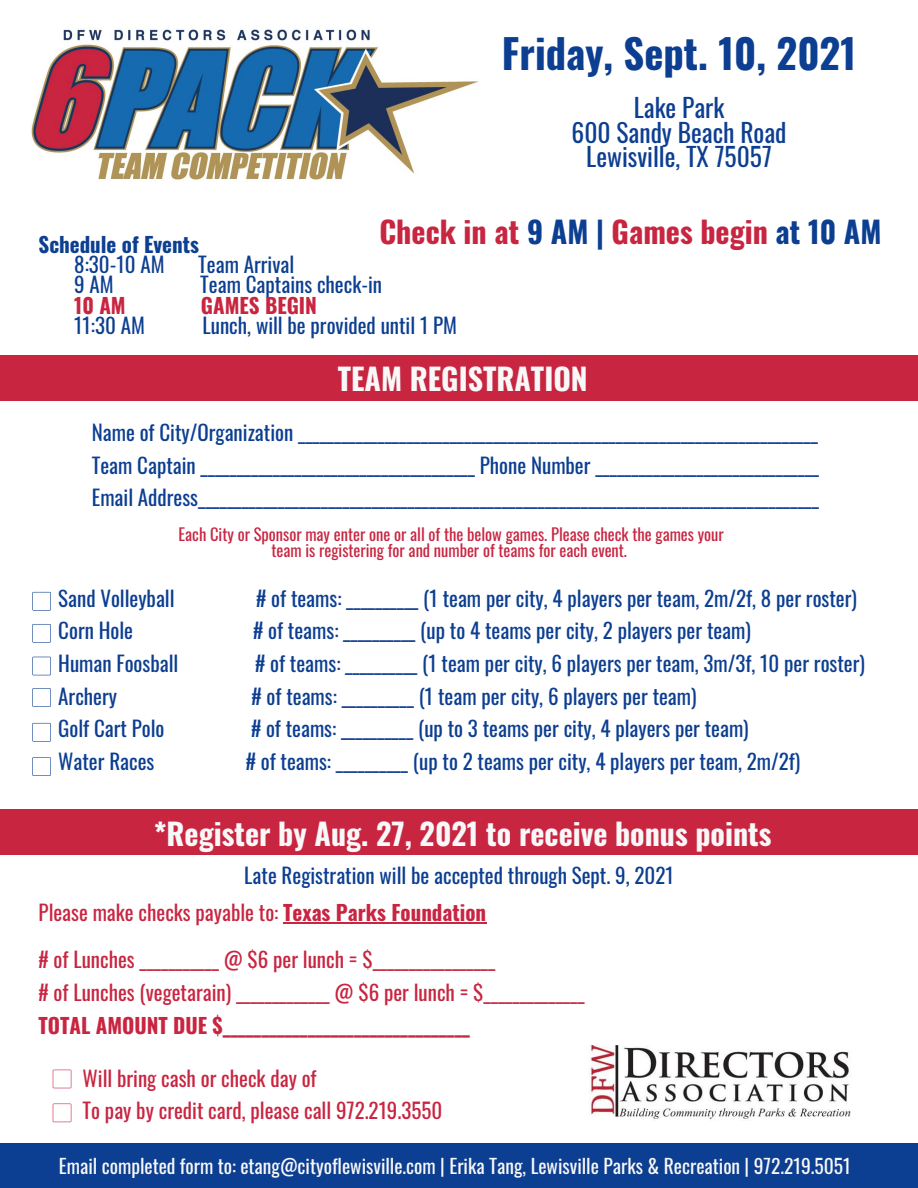
<style>
.page{position:relative;width:918px;height:1188px;background:#fff}
.page>*{position:absolute;margin:0;border:0;box-sizing:border-box;transform-origin:0 0}
.t1{font:700 40.5px "Oswald";color:#0c3e91}
.t2{font:700 30px "Oswald";color:#f8f8f8}
.t3{font:700 30px "Oswald";color:#c82541}
.t4{font:25.5px "Oswald";color:#0c3e91}
.t5{font:21px "Oswald";color:#0c3e91}
.t6{font:21px "Oswald";color:#c82541}
.t7{font:700 21px "Oswald";color:#c82541}
.t8{font:700 21px "Oswald";color:#0c3e91}
.t9{font:19.5px "Oswald";color:#f8f8f8}
.t10{font:16.5px/15.8px "Oswald";color:#c82541;text-align:center}
.s1{color:#0c3e91}
.s2{font-weight:700}
</style>
<div class="page">
<img style="left:31px;top:29px;width:448px;height:151px">
<img style="left:589px;top:1045px;width:262px;height:74px">
<div style="left:0;top:355px;width:918px;height:45px;background:#c82541"></div>
<div style="left:0;top:810px;width:918px;height:45px;background:#c82541"></div>
<hr style="left:283px;top:922px;width:203px;height:1px;background:#c82541">
<div style="left:0;top:1143px;width:918px;height:45px;background:#0c3e91"></div>
<svg style="left:32px;top:592px;width:19px;height:19px"></svg>
<svg style="left:32px;top:624px;width:19px;height:19px"></svg>
<svg style="left:32px;top:657px;width:19px;height:18px"></svg>
<svg style="left:32px;top:688px;width:19px;height:19px"></svg>
<svg style="left:32px;top:723px;width:19px;height:19px"></svg>
<svg style="left:32px;top:757px;width:19px;height:19px"></svg>
<svg style="left:53px;top:1070px;width:18px;height:18px"></svg>
<svg style="left:53px;top:1104px;width:18px;height:18px"></svg>
<p class="t1" style="left:502px;top:21px;width:356px">Friday, Sept. 10, 2021</p>
<p class="t8" style="left:39px;top:228px;width:162px">Schedule of Events</p>
<p class="t4" style="left:634px;top:88px;width:92px">Lake Park</p>
<p class="t4" style="left:572px;top:112px;width:216px">600 Sandy Beach Road</p>
<p class="t4" style="left:586px;top:137px;width:187px">Lewisville, TX 75057</p>
<p class="t3" style="left:379px;top:208px;width:504px">Check in at <span class="s1">9 AM |</span> Games begin <span class="s1">at 10 AM</span></p>
<p class="t5" style="left:74px;top:248px;width:92px">8:30-10 AM</p>
<p class="t5" style="left:198px;top:248px;width:97px">Team Arrival</p>
<p class="t5" style="left:74px;top:268px;width:41px">9 AM</p>
<p class="t5" style="left:200px;top:268px;width:183px">Team Captains check-in</p>
<p class="t7" style="left:74px;top:289px;width:53px">10 AM</p>
<p class="t7" style="left:201px;top:289px;width:118px">GAMES BEGIN</p>
<p class="t5" style="left:74px;top:309px;width:72px">11:30 AM</p>
<p class="t5" style="left:203px;top:309px;width:256px">Lunch, will be provided until 1 PM</p>
<p class="t2" style="left:338px;top:355px;width:251px">TEAM REGISTRATION</p>
<p class="t5" style="left:92px;top:416px;width:728px">Name of City/Organization ________________________________________________________________________</p>
<p class="t5" style="left:92px;top:449px;width:729px">Team Captain ______________________________________ Phone Number _______________________________</p>
<p class="t5" style="left:92px;top:481px;width:729px">Email Address______________________________________________________________________________________</p>
<p class="t10" style="left:178px;top:526px;width:547px">Each City or Sponsor may enter one or all of the below games. Please check the games your team is registering for and number of teams for each event.</p>
<p class="t5" style="left:58px;top:582px;width:118px">Sand Volleyball</p>
<p class="t5" style="left:256px;top:582px;width:602px"># of teams: __________ (1 team per city, 4 players per team, 2m/2f, 8 per roster)</p>
<p class="t5" style="left:58px;top:614px;width:76px">Corn Hole</p>
<p class="t5" style="left:253px;top:614px;width:499px"># of teams: __________ (up to 4 teams per city, 2 players per team)</p>
<p class="t5" style="left:58px;top:647px;width:122px">Human Foosball</p>
<p class="t5" style="left:255px;top:647px;width:611px"># of teams: __________ (1 team per city, 6 players per team, 3m/3f, 10 per roster)</p>
<p class="t5" style="left:58px;top:680px;width:60px">Archery</p>
<p class="t5" style="left:252px;top:680px;width:446px"># of teams: __________ (1 team per city, 6 players per team)</p>
<p class="t5" style="left:58px;top:712px;width:108px">Golf Cart Polo</p>
<p class="t5" style="left:251px;top:712px;width:499px"># of teams: __________ (up to 3 teams per city, 4 players per team)</p>
<p class="t5" style="left:58px;top:745px;width:98px">Water Races</p>
<p class="t5" style="left:246px;top:745px;width:556px"># of teams: __________ (up to 2 teams per city, 4 players per team, 2m/2f)</p>
<p class="t2" style="left:154px;top:810px;width:619px">*Register by Aug. 27, 2021 to receive bonus points</p>
<p class="t5" style="left:244px;top:859px;width:431px">Late Registration will be accepted through Sept. 9, 2021</p>
<p class="t6" style="left:39px;top:896px;width:449px">Please make checks payable to: <span class="s2">Texas Parks Foundation</span></p>
<p class="t6" style="left:39px;top:943px;width:458px"># of Lunches ___________ @ $6 per lunch = $_________________</p>
<p class="t6" style="left:39px;top:976px;width:548px"># of Lunches (vegetarain) _____________ @ $6 per lunch = $______________</p>
<p class="t7" style="left:39px;top:1009px;width:433px">TOTAL AMOUNT DUE $________________________________</p>
<p class="t6" style="left:83px;top:1062px;width:236px">Will bring cash or check day of</p>
<p class="t6" style="left:83px;top:1094px;width:361px">To pay by credit card, please call 972.219.3550</p>
<p class="t9" style="left:59px;top:1151px;width:794px">Email completed form to: etang@cityoflewisville.com | Erika Tang, Lewisville Parks &amp; Recreation | 972.219.5051</p>
</div>
